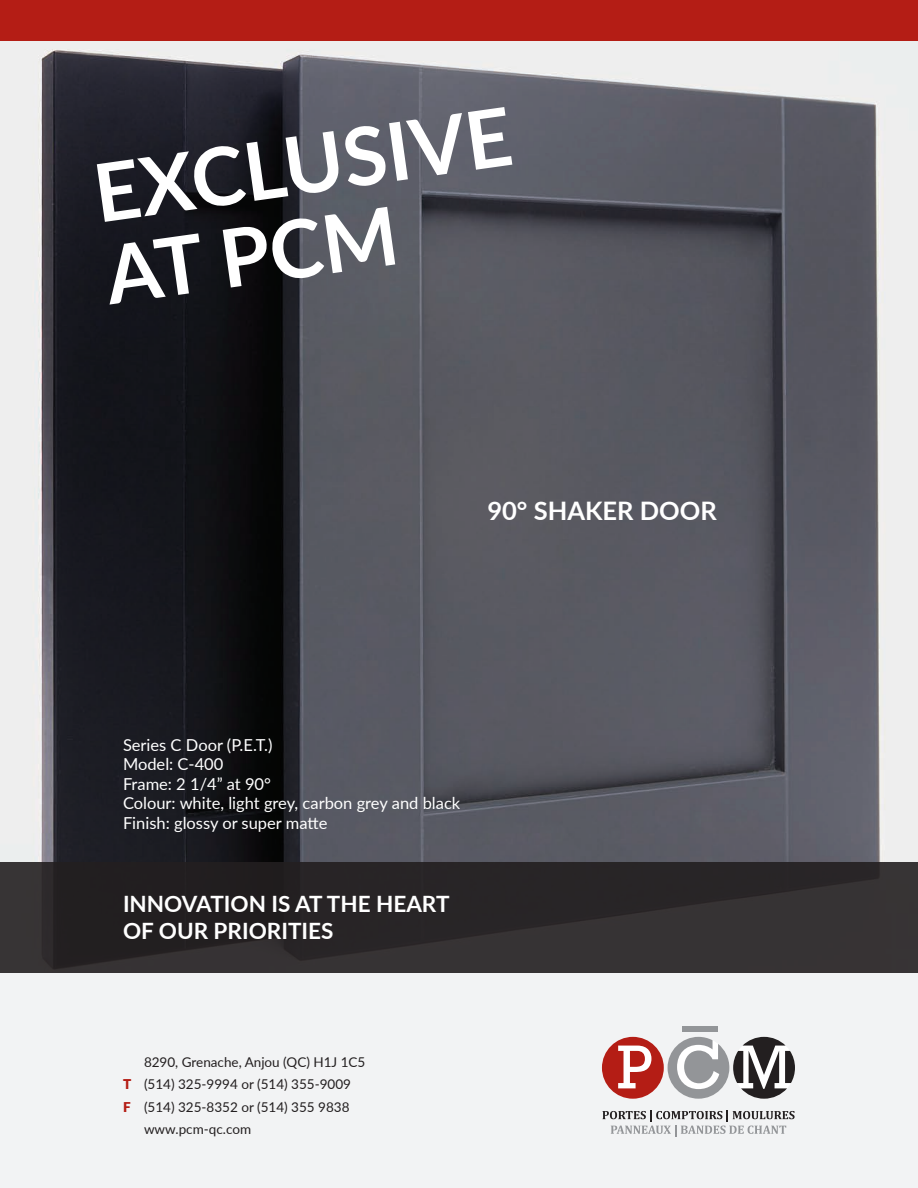
<style>
.page{position:relative;width:918px;height:1188px;background:#fff}
.page>*{position:absolute;margin:0;border:0;box-sizing:border-box;transform-origin:0 0}
.t1{font:700 80.4px/82.5px "Lato";color:#fff}
.t2{font:700 25.5px "Lato";color:#fff}
.t3{font:700 22.5px/27px "Lato";color:#fff}
.t4{font:16.5px/19.5px "Lato";color:#fff}
.t5{font:13.5px "Lato";color:#231f20}
.s1{font-weight:900;color:#b41d15}
</style>
<div class="page">
<img style="left:0;top:40px;width:918px;height:822px">
<div style="left:0;top:0;width:918px;height:40px;background:#b41d15"></div>
<svg style="left:0;top:862px;width:918px;height:111px;fill:#282527"></svg>
<div style="left:0;top:973px;width:918px;height:215px;background:#f2f3f4"></div>
<div style="left:682px;top:1027px;width:36px;height:5px;background:#939598"></div>
<svg style="left:602px;top:1037px;width:193px;height:62px"></svg>
<svg style="left:602px;top:1111px;width:193px;height:25px"></svg>
<h1 class="t1" style="left:88px;top:149px;width:423px;rotate:-8deg">EXCLUSIVE<br>AT PCM</h1>
<h2 class="t2" style="left:487px;top:492px;width:231px">90° SHAKER DOOR</h2>
<p class="t4" style="left:123px;top:734px;width:339px">Series C Door (P.E.T.)<br>Model: C-400<br>Frame: 2 1/4” at 90°<br>Colour: white, light grey, carbon grey and black<br>Finish: glossy or super matte</p>
<h3 class="t3" style="left:123px;top:890px;width:328px">INNOVATION IS AT THE HEART<br>OF OUR PRIORITIES</h3>
<p class="t5" style="left:144px;top:1052px;width:223px">8290, Grenache, Anjou (QC) H1J 1C5</p>
<p class="t5" style="left:123px;top:1074px;width:230px"><span class="s1">T</span> (514) 325-9994 or (514) 355-9009</p>
<p class="t5" style="left:123px;top:1097px;width:228px"><span class="s1">F</span> (514) 325-8352 or (514) 355 9838</p>
<p class="t5" style="left:144px;top:1119px;width:109px">www.pcm-qc.com</p>
</div>
